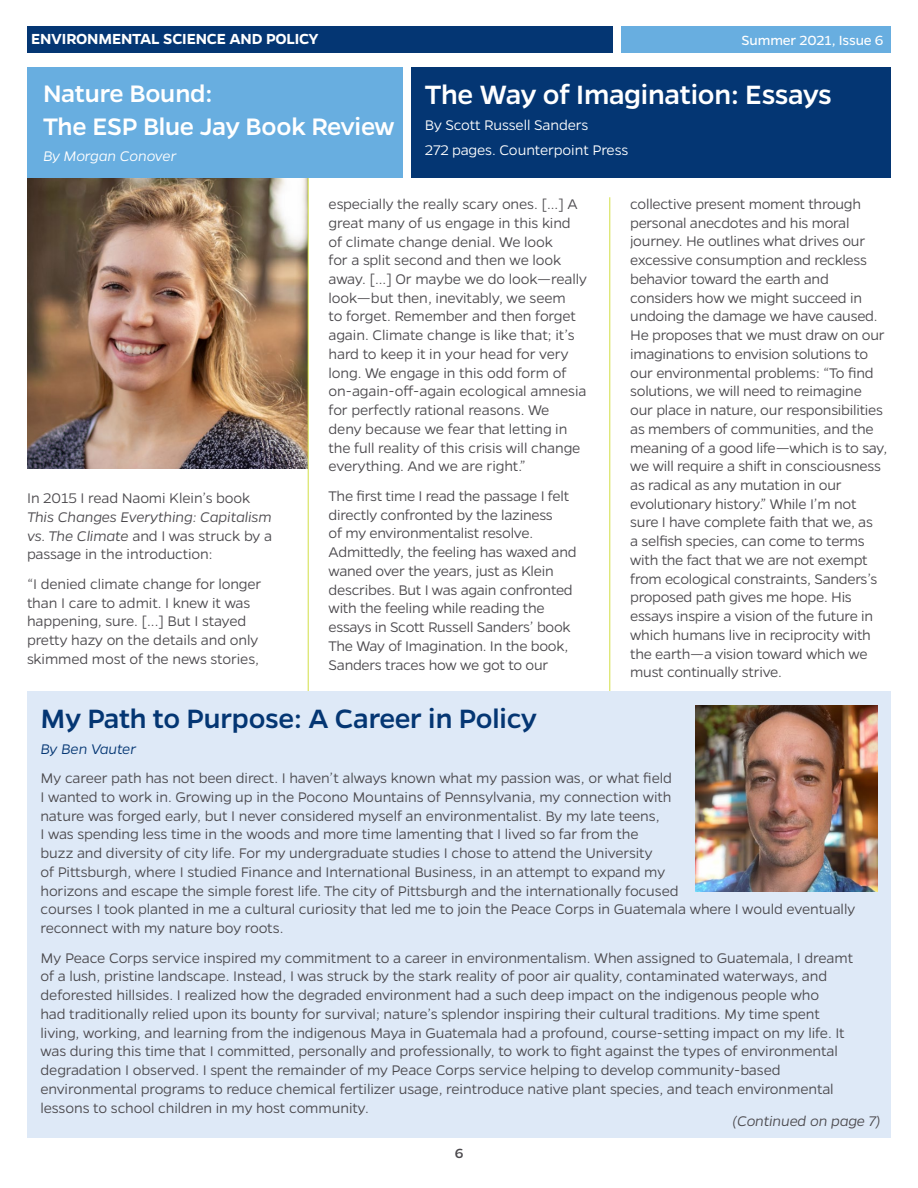
<style>
.page{position:relative;width:918px;height:1188px;background:#fff}
.page>*{position:absolute;margin:0;border:0;box-sizing:border-box;transform-origin:0 0}
.t1{font:500 30px "Gentona";letter-spacing:-.01em;color:#043673}
.t2{font:500 30px "Gentona";letter-spacing:-.015em;color:#fff}
.t3{font:500 27px/33px "Gentona";letter-spacing:-.01em;color:#fff}
.t4{font:600 16.5px "Gentona";letter-spacing:-.015em;color:#fff}
.t5{font:300 15.75px/18.8px "Gentona";letter-spacing:-.01em;color:#4b494d}
.t6{font:italic 300 15.75px/18.8px "Gentona";letter-spacing:-.01em;color:#4b494d;text-align:justify}
.t7{font:300 15.75px/25.5px "Gentona";letter-spacing:-.01em;color:#fff}
.t8{font:italic 300 15.75px "Gentona";letter-spacing:-.015em;color:#fff}
.t9{font:italic 300 15.75px "Gentona";letter-spacing:-.01em;color:#043673}
.t10{font:15px "Gentona";letter-spacing:-.005em;color:#fff}
.t11{font:500 15px "Gentona";color:#4b494d}
.s1{font-style:normal}
</style>
<div class="page">
<img style="left:27px;top:178px;width:281px;height:291px">
<hr style="left:308px;top:81px;width:1px;height:1053px;background:#d3df44">
<hr style="left:609px;top:197px;width:1px;height:937px;background:#d3df44">
<div style="left:27px;top:68px;width:376px;height:110px;background:#68aee0"></div>
<div style="left:411px;top:68px;width:480px;height:110px;background:#043673"></div>
<div style="left:27px;top:26px;width:585px;height:27px;background:#043673"></div>
<div style="left:621px;top:26px;width:270px;height:27px;background:#68aee0"></div>
<div style="left:27px;top:692px;width:864px;height:446px;background:#dee9f7"></div>
<img style="left:695px;top:706px;width:183px;height:185px">
<p class="t4" style="left:31px;top:30px;width:289px">ENVIRONMENTAL SCIENCE AND POLICY</p>
<p class="t10" style="left:741px;top:32px;width:144px">Summer 2021, Issue 6</p>
<h2 class="t3" style="left:43px;top:77px;width:353px">Nature Bound:<br>The ESP Blue Jay Book Review</h2>
<p class="t8" style="left:43px;top:147px;width:135px">By Morgan Conover</p>
<h1 class="t2" style="left:425px;top:78px;width:408px">The Way of Imagination: Essays</h1>
<p class="t7" style="left:425px;top:112px;width:205px">By Scott Russell Sanders<br>272 pages. Counterpoint Press</p>
<p class="t5" style="left:27px;top:489px;width:225px">In 2015 I read Naomi Klein’s book</p>
<p class="t6" style="left:27px;top:507px;width:247px">This Changes Everything: Capitalism vs. The Climate <span class="s1">and I was struck by a passage in the introduction:</span></p>
<p class="t5" style="left:27px;top:574px;width:236px">“I denied climate change for longer than I care to admit. I knew it was happening, sure. [...] But I stayed pretty hazy on the details and only skimmed most of the news stories,</p>
<p class="t5" style="left:329px;top:195px;width:260px">especially the really scary ones. [...] A great many of us engage in this kind of climate change denial. We look<br>for a split second and then we look away. [...] Or maybe we do look—really look—but then, inevitably, we seem<br>to forget. Remember and then forget again. Climate change is like that; it’s hard to keep it in your head for very long. We engage in this odd form of on-again-off-again ecological amnesia for perfectly rational reasons. We<br>deny because we fear that letting in the full reality of this crisis will change everything. And we are right.”</p>
<p class="t5" style="left:329px;top:486px;width:249px">The first time I read the passage I felt directly confronted by the laziness<br>of my environmentalist resolve.<br>Admittedly, the feeling has waxed and waned over the years, just as Klein describes. But I was again confronted with the feeling while reading the essays in Scott Russell Sanders’ book The Way of Imagination. In the book, Sanders traces how we got to our</p>
<p class="t5" style="left:630px;top:194px;width:259px">collective present moment through personal anecdotes and his moral journey. He outlines what drives our excessive consumption and reckless behavior toward the earth and considers how we might succeed in undoing the damage we have caused.<br>He proposes that we must draw on our imaginations to envision solutions to our environmental problems: “To find solutions, we will need to reimagine our place in nature, our responsibilities as members of communities, and the meaning of a good life—which is to say, we will require a shift in consciousness as radical as any mutation in our evolutionary history.” While I’m not sure I have complete faith that we, as<br>a selfish species, can come to terms with the fact that we are not exempt from ecological constraints, Sanders’s proposed path gives me hope. His essays inspire a vision of the future in which humans live in reciprocity with the earth—a vision toward which we must continually strive.</p>
<h1 class="t1" style="left:40px;top:702px;width:498px">My Path to Purpose: A Career in Policy</h1>
<p class="t9" style="left:40px;top:740px;width:97px">By Ben Vauter</p>
<p class="t5" style="left:40px;top:769px;width:816px">My career path has not been direct. I haven’t always known what my passion was, or what field<br>I wanted to work in. Growing up in the Pocono Mountains of Pennsylvania, my connection with<br>nature was forged early, but I never considered myself an environmentalist. By my late teens,<br>I was spending less time in the woods and more time lamenting that I lived so far from the<br>buzz and diversity of city life. For my undergraduate studies I chose to attend the University<br>of Pittsburgh, where I studied Finance and International Business, in an attempt to expand my<br>horizons and escape the simple forest life. The city of Pittsburgh and the internationally focused<br>courses I took planted in me a cultural curiosity that led me to join the Peace Corps in Guatemala where I would eventually reconnect with my nature boy roots.</p>
<p class="t5" style="left:40px;top:948px;width:814px">My Peace Corps service inspired my commitment to a career in environmentalism. When assigned to Guatemala, I dreamt of a lush, pristine landscape. Instead, I was struck by the stark reality of poor air quality, contaminated waterways, and deforested hillsides. I realized how the degraded environment had a such deep impact on the indigenous people who<br>had traditionally relied upon its bounty for survival; nature’s splendor inspiring their cultural traditions. My time spent living, working, and learning from the indigenous Maya in Guatemala had a profound, course-setting impact on my life. It was during this time that I committed, personally and professionally, to work to fight against the types of environmental degradation I observed. I spent the remainder of my Peace Corps service helping to develop community-based environmental programs to reduce chemical fertilizer usage, reintroduce native plant species, and teach environmental lessons to school children in my host community.</p>
<p class="t6" style="left:732px;top:1111px;width:150px">(Continued on page 7)</p>
<p class="t11" style="left:455px;top:1145px;width:10px">6</p>
</div>
